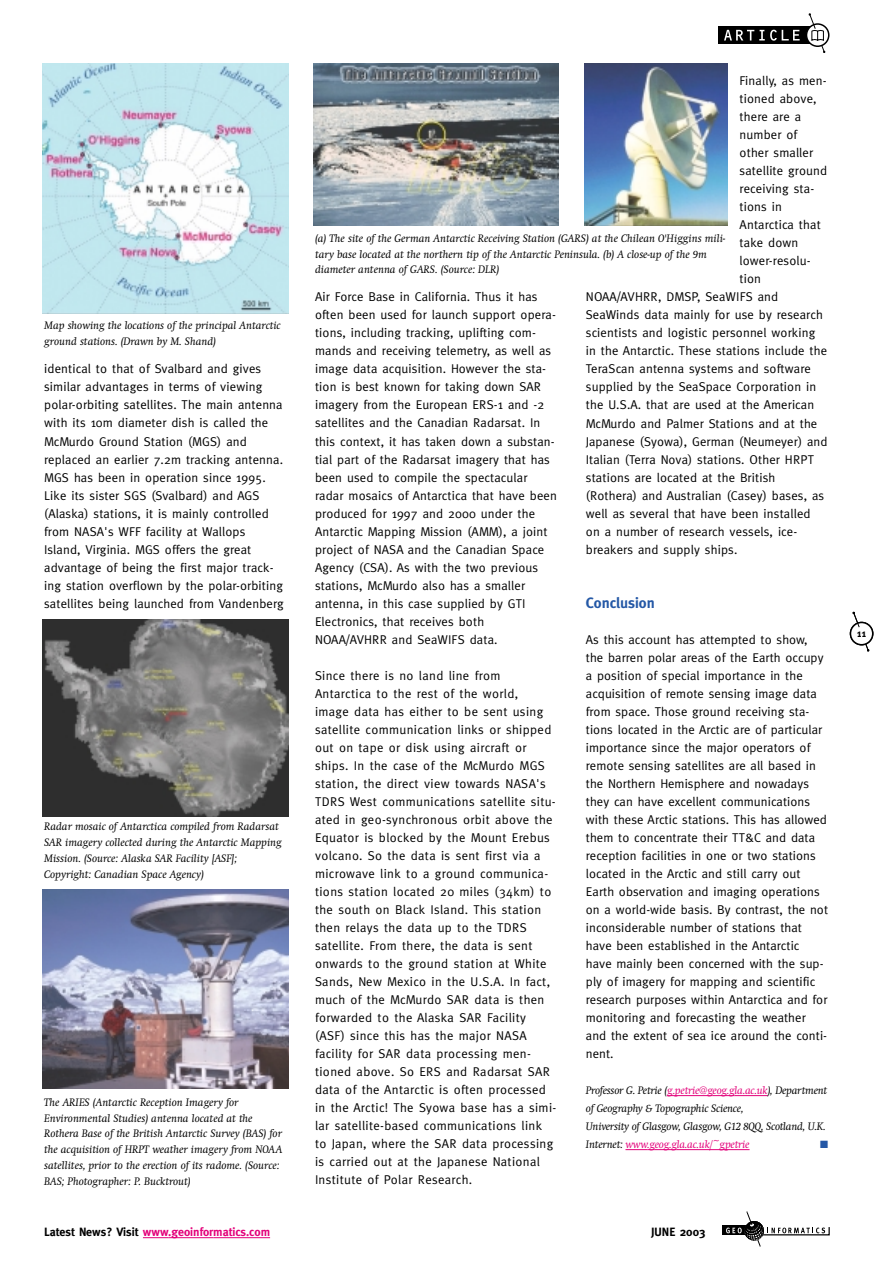
<style>
.page{position:relative;width:893px;height:1262px;background:#fff}
.page>*{position:absolute;margin:0;border:0;box-sizing:border-box;transform-origin:0 0}
.t1{font:700 15px "Meta";color:#2458a6}
.t2{font:12.75px/18px "Meta";letter-spacing:.01em;color:#000}
.t3{font:700 12px "Meta";color:#e3007a}
.t4{font:700 12px "Meta";color:#000}
.t5{font:italic 11.25px/15.8px "Swift";color:#000}
.t6{font:italic 11.25px/18px "Swift";letter-spacing:-.02em;color:#000}
.t7{font:700 10.5px "Meta";color:#000}
.t8{font:10.5px "Zapf Dingbats";color:#2458a6}
.s1{color:#e3007a}
.s2{color:#000}
</style>
<div class="page">
<div style="left:722px;top:1225px;width:29px;height:10px;background:#000"></div>
<svg style="left:726px;top:1211px;width:104px;height:35px"></svg>
<svg style="left:143px;top:1237px;width:25px;height:1px"></svg>
<hr style="left:168px;top:1237px;width:45px;height:1px;background:#e3007a">
<hr style="left:213px;top:1237px;width:57px;height:1px;background:#e3007a">
<div style="left:717px;top:27px;width:100px;height:17px;background:#000"></div>
<svg style="left:724px;top:30px;width:40px;height:10px"></svg>
<svg style="left:770px;top:30px;width:29px;height:11px"></svg>
<svg style="left:805px;top:23px;width:24px;height:24px"></svg>
<svg style="left:809px;top:14px;width:15px;height:39px"></svg>
<svg style="left:863px;top:643px;width:5px;height:8px"></svg>
<svg style="left:849px;top:621px;width:24px;height:24px"></svg>
<svg style="left:853px;top:612px;width:6px;height:16px"></svg>
<hr style="left:667px;top:1095px;width:45px;height:1px;background:#e3007a">
<svg style="left:712px;top:1095px;width:22px;height:1px"></svg>
<hr style="left:734px;top:1095px;width:33px;height:1px;background:#e3007a">
<svg style="left:625px;top:1149px;width:51px;height:1px"></svg>
<hr style="left:676px;top:1149px;width:73px;height:1px;background:#e3007a">
<img style="left:43px;top:64px;width:245px;height:250px">
<img style="left:313px;top:64px;width:246px;height:161px">
<img style="left:584px;top:64px;width:143px;height:161px">
<img style="left:43px;top:619px;width:245px;height:197px">
<img style="left:43px;top:889px;width:245px;height:199px">
<p class="t5" style="left:44px;top:318px;width:238px">Map showing the locations of the principal Antarctic ground stations. (Drawn by M. Shand)</p>
<p class="t2" style="left:44px;top:361px;width:241px">identical to that of Svalbard and gives similar advantages in terms of viewing polar-orbiting satellites. The main antenna with its 10m diameter dish is called the McMurdo Ground Station (MGS) and replaced an earlier 7.2m tracking antenna.<br>MGS has been in operation since 1995.<br>Like its sister SGS (Svalbard) and AGS (Alaska) stations, it is mainly controlled from NASA's WFF facility at Wallops Island, Virginia. MGS offers the great advantage of being the first major track&shy;ing station overflown by the polar-orbiting satellites being launched from Vandenberg</p>
<p class="t5" style="left:44px;top:819px;width:239px">Radar mosaic of Antarctica compiled from Radarsat SAR imagery collected during the Antarctic Mapping Mission. (Source: Alaska SAR Facility [ASF]; Copyright: Canadian Space Agency)</p>
<p class="t5" style="left:44px;top:1095px;width:240px">The ARIES (Antarctic Reception Imagery for Environmental Studies) antenna located at the Rothera Base of the British Antarctic Survey (BAS) for the acquisition of HRPT weather imagery from NOAA satellites, prior to the erection of its radome. (Source:<br>BAS; Photographer: P. Bucktrout)</p>
<p class="t2" style="left:739px;top:73px;width:88px">Finally, as men-</p>
<p class="t2" style="left:739px;top:91px;width:78px">tioned above,</p>
<p class="t2" style="left:739px;top:109px;width:63px">there are a</p>
<p class="t2" style="left:739px;top:127px;width:59px">number of</p>
<p class="t2" style="left:739px;top:145px;width:75px">other smaller</p>
<p class="t2" style="left:739px;top:163px;width:89px">satellite ground</p>
<p class="t2" style="left:739px;top:181px;width:76px">receiving sta-</p>
<p class="t2" style="left:739px;top:199px;width:44px">tions in</p>
<p class="t2" style="left:739px;top:217px;width:83px">Antarctica that</p>
<p class="t2" style="left:739px;top:235px;width:60px">take down</p>
<p class="t2" style="left:739px;top:253px;width:72px">lower-resolu-</p>
<p class="t2" style="left:739px;top:271px;width:23px">tion</p>
<p class="t2" style="left:586px;top:289px;width:194px">NOAA/AVHRR, DMSP, SeaWIFS and</p>
<p class="t2" style="left:586px;top:307px;width:238px">SeaWinds data mainly for use by research</p>
<p class="t2" style="left:586px;top:325px;width:231px">scientists and logistic personnel working</p>
<p class="t2" style="left:586px;top:343px;width:243px">in the Antarctic. These stations include the</p>
<p class="t2" style="left:586px;top:361px;width:226px">TeraScan antenna systems and software</p>
<p class="t2" style="left:586px;top:379px;width:232px">supplied by the SeaSpace Corporation in</p>
<p class="t2" style="left:586px;top:397px;width:230px">the U.S.A. that are used at the American</p>
<p class="t2" style="left:586px;top:415px;width:233px">McMurdo and Palmer Stations and at the</p>
<p class="t2" style="left:586px;top:433px;width:243px">Japanese (Syowa), German (Neumeyer) and</p>
<p class="t2" style="left:586px;top:451px;width:230px">Italian (Terra Nova) stations. Other HRPT</p>
<p class="t2" style="left:586px;top:469px;width:191px">stations are located at the British</p>
<p class="t2" style="left:586px;top:487px;width:240px">(Rothera) and Australian (Casey) bases, as</p>
<p class="t2" style="left:586px;top:505px;width:226px">well as several that have been installed</p>
<p class="t2" style="left:586px;top:523px;width:213px">on a number of research vessels, ice-</p>
<p class="t2" style="left:586px;top:541px;width:153px">breakers and supply ships.</p>
<p class="t5" style="left:315px;top:231px;width:412px">(a) The site of the German Antarctic Receiving Station (GARS) at the Chilean O'Higgins mili&shy;tary base located at the northern tip of the Antarctic Peninsula. (b) A close-up of the 9m diameter antenna of GARS. (Source: DLR)</p>
<p class="t2" style="left:315px;top:289px;width:243px">Air Force Base in California. Thus it has often been used for launch support opera&shy;tions, including tracking, uplifting com&shy;mands and receiving telemetry, as well as image data acquisition. However the sta&shy;tion is best known for taking down SAR imagery from the European ERS-1 and -2 satellites and the Canadian Radarsat. In this context, it has taken down a substan&shy;tial part of the Radarsat imagery that has been used to compile the spectacular radar mosaics of Antarctica that have been produced for 1997 and 2000 under the Antarctic Mapping Mission (AMM), a joint project of NASA and the Canadian Space Agency (CSA). As with the two previous stations, McMurdo also has a smaller antenna, in this case supplied by GTI Electronics, that receives both NOAA/AVHRR and SeaWIFS data.</p>
<p class="t2" style="left:315px;top:667px;width:243px">Since there is no land line from Antarctica to the rest of the world,<br>image data has either to be sent using satellite communication links or shipped out on tape or disk using aircraft or ships. In the case of the McMurdo MGS station, the direct view towards NASA's TDRS West communications satellite situ&shy;ated in geo-synchronous orbit above the Equator is blocked by the Mount Erebus volcano. So the data is sent first via a microwave link to a ground communica&shy;tions station located 20 miles (34km) to the south on Black Island. This station then relays the data up to the TDRS satellite. From there, the data is sent onwards to the ground station at White Sands, New Mexico in the U.S.A. In fact, much of the McMurdo SAR data is then forwarded to the Alaska SAR Facility (ASF) since this has the major NASA facility for SAR data processing men&shy;tioned above. So ERS and Radarsat SAR data of the Antarctic is often processed in the Arctic! The Syowa base has a simi&shy;lar satellite-based communications link to Japan, where the SAR data processing is carried out at the Japanese National Institute of Polar Research.</p>
<p class="t1" style="left:586px;top:596px;width:70px">Conclusion</p>
<p class="t2" style="left:586px;top:631px;width:244px">As this account has attempted to show, the barren polar areas of the Earth occupy a position of special importance in the acquisition of remote sensing image data from space. Those ground receiving sta&shy;tions located in the Arctic are of particular importance since the major operators of remote sensing satellites are all based in the Northern Hemisphere and nowadays they can have excellent communications with these Arctic stations. This has allowed them to concentrate their TT&amp;C and data reception facilities in one or two stations located in the Arctic and still carry out Earth observation and imaging operations on a world-wide basis. By contrast, the not inconsiderable number of stations that have been established in the Antarctic have mainly been concerned with the sup&shy;ply of imagery for mapping and scientific research purposes within Antarctica and for monitoring and forecasting the weather and the extent of sea ice around the conti&shy;nent.</p>
<p class="t6" style="left:586px;top:1082px;width:243px">Professor G. Petrie (<span class="s1">g.petrie@geog.gla.ac.uk</span>), Department of Geography &amp; Topographic Science,<br>University of Glasgow, Glasgow, G12 8QQ, Scotland, U.K.<br>Internet: <span class="s1">www.geog.gla.ac.uk/~gpetrie</span></p>
<p class="t8" style="left:820px;top:1139px;width:9px">■</p>
<p class="t3" style="left:44px;top:1227px;width:227px"><span class="s2">Latest News? Visit</span> www.geoinformatics.com</p>
<p class="t4" style="left:651px;top:1227px;width:56px">JUNE 2003</p>
<p class="t7" style="left:856px;top:629px;width:11px">11</p>
</div>
